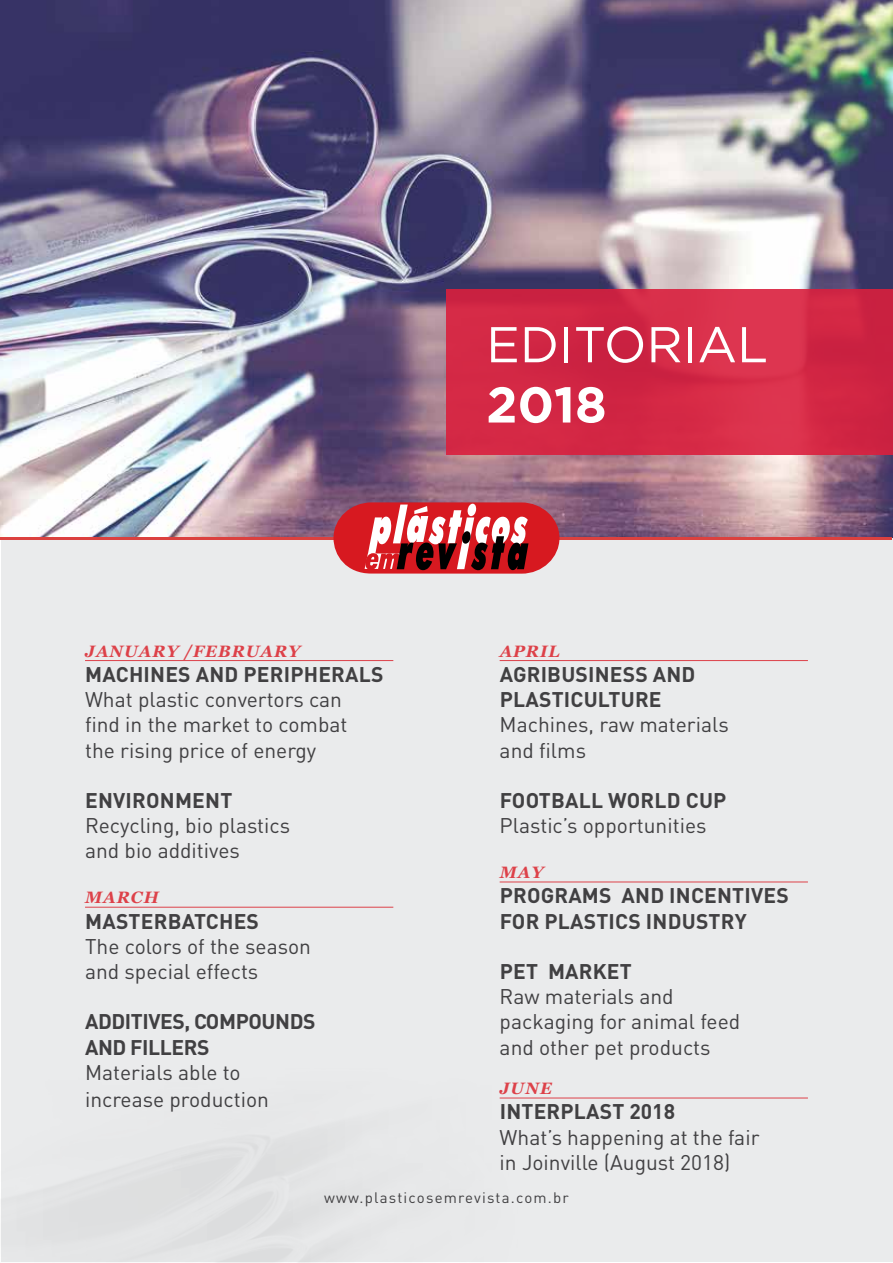
<style>
.page{position:relative;width:893px;height:1263px;background:#fff}
.page>*{position:absolute;margin:0;border:0;box-sizing:border-box;transform-origin:0 0}
.t1{font:50.25px "Gotham";color:#fff}
.t2{font:700 50.25px "Gotham";color:#fff}
.t3{font:21px/25.2px "DIN Pro";color:#414042}
.t4{font:700 21px/25.2px "DIN Pro";letter-spacing:.01em;color:#414042}
.t5{font:700 21px/25.2px "DIN Pro";letter-spacing:-.02em;color:#414042}
.t6{font:italic 700 16.5px "Georgia";letter-spacing:.06em;color:#dd4149}
.t7{font:15px "DIN Pro";letter-spacing:.08em;color:#414042}
</style>
<div class="page">
<div style="left:1px;top:1px;width:891px;height:1261px;background:#eaebec"></div>
<hr style="left:85px;top:660px;width:308px;height:1px;background:#dd4149">
<hr style="left:85px;top:907px;width:308px;height:1px;background:#dd4149">
<hr style="left:500px;top:660px;width:308px;height:1px;background:#dd4149">
<hr style="left:500px;top:881px;width:308px;height:1px;background:#dd4149">
<hr style="left:500px;top:1097px;width:308px;height:1px;background:#dd4149">
<img style="left:0;top:0;width:893px;height:537px">
<hr style="left:1px;top:537px;width:891px;height:2px;background:#db413f">
<div style="left:446px;top:289px;width:447px;height:166px;background:linear-gradient(to right,#d32744,#d52b48)"></div>
<svg style="left:333px;top:502px;width:226px;height:72px"></svg>
<img style="left:43px;top:1097px;width:483px;height:166px">
<p class="t6" style="left:85px;top:640px;width:217px">JANUARY /FEBRUARY</p>
<p class="t4" style="left:85px;top:661px;width:300px">MACHINES AND PERIPHERALS</p>
<p class="t3" style="left:85px;top:686px;width:264px">What plastic convertors can find in the market to combat the rising price of energy</p>
<p class="t4" style="left:85px;top:787px;width:149px">ENVIRONMENT</p>
<p class="t3" style="left:85px;top:812px;width:207px">Recycling, bio plastics and bio additives</p>
<p class="t6" style="left:85px;top:887px;width:75px">MARCH</p>
<p class="t4" style="left:85px;top:907px;width:175px">MASTERBATCHES</p>
<p class="t3" style="left:85px;top:933px;width:228px">The colors of the season and special effects</p>
<p class="t5" style="left:85px;top:1008px;width:232px">ADDITIVES, COM POUNDS<br>AND FILLERS</p>
<p class="t3" style="left:85px;top:1058px;width:185px;line-height:27px">Materials able to increase production</p>
<h1 class="t1" style="left:486px;top:312px;width:283px">EDITORIAL</h1>
<h1 class="t2" style="left:486px;top:371px;width:122px">2018</h1>
<p class="t6" style="left:500px;top:640px;width:62px">APRIL</p>
<p class="t4" style="left:500px;top:661px;width:197px">AGRIBUSINESS AND<br>PLASTICULTURE</p>
<p class="t3" style="left:500px;top:711px;width:231px">Machines, raw materials and films</p>
<p class="t4" style="left:500px;top:787px;width:228px">FOOTBALL WORLD CUP</p>
<p class="t3" style="left:500px;top:812px;width:208px">Plastic’s opportunities</p>
<p class="t6" style="left:500px;top:862px;width:45px">MAY</p>
<p class="t4" style="left:500px;top:882px;width:291px">PROGRAMS AND INCENTIVES<br>FOR PLASTICS INDUSTRY</p>
<p class="t4" style="left:500px;top:958px;width:134px">PET MARKET</p>
<p class="t3" style="left:500px;top:983px;width:242px">Raw materials and packaging for animal feed and other pet products</p>
<p class="t6" style="left:500px;top:1078px;width:54px">JUNE</p>
<p class="t4" style="left:500px;top:1098px;width:177px">I NTERPLAST 2018</p>
<p class="t3" style="left:500px;top:1123px;width:261px">What’s happening at the fair in Joinville (August 2018)</p>
<p class="t7" style="left:324px;top:1187px;width:246px">www.plasticosemrevista.com.br</p>
</div>
